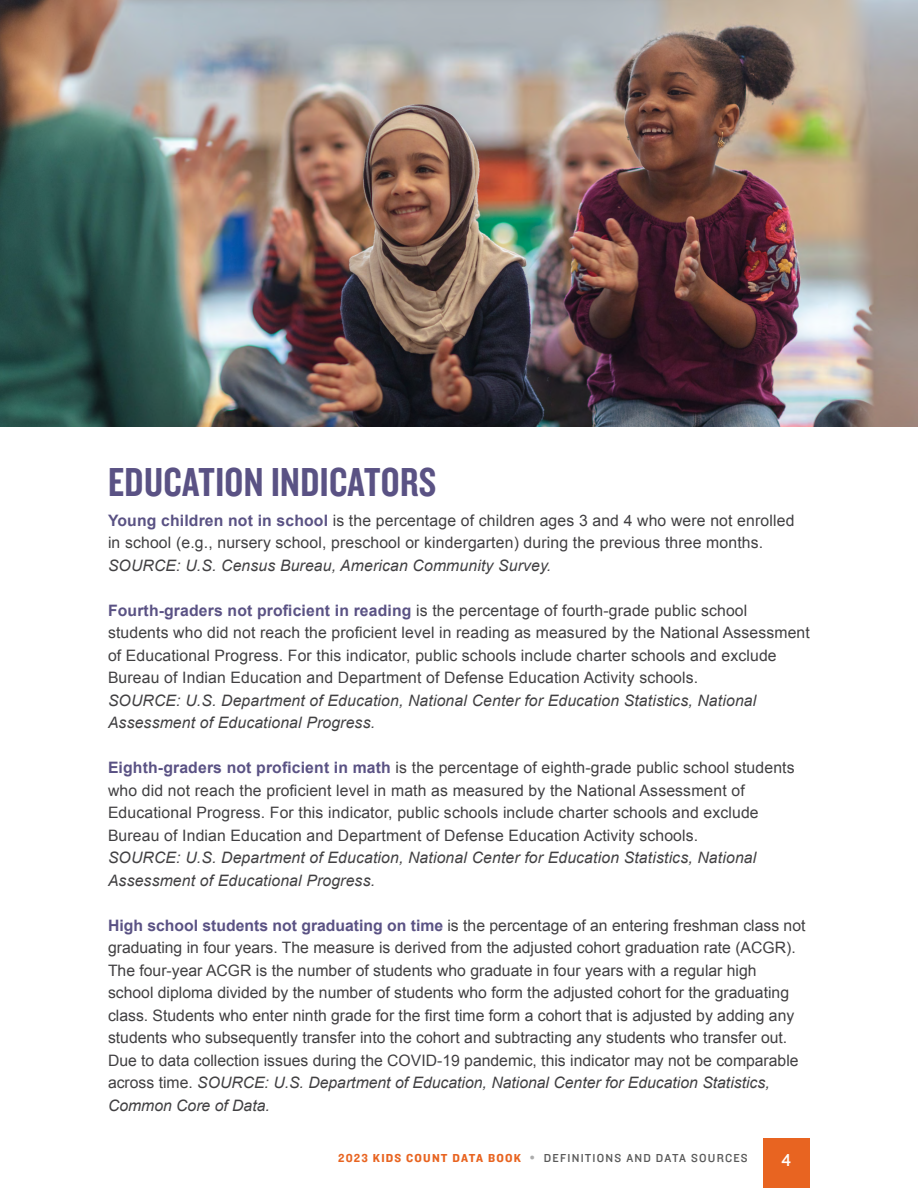
<style>
.page{position:relative;width:918px;height:1188px;background:#fff}
.page>*{position:absolute;margin:0;border:0;box-sizing:border-box;transform-origin:0 0}
.t1{font:42px "Knockout 49 Liteweight";letter-spacing:.01em;color:#5a5284}
.t2{font:18px "Knockout 31 Junior Middlewt";color:#fff}
.Body_Copy{font:15.75px/22.5px "Arial";letter-spacing:.01em;color:#414042}
.t3{font:12px "Knockout 31 Junior Middlewt";letter-spacing:.1em;color:#595959}
.s1{font-weight:700;color:#5a5284}
.s2{font-style:italic}
.s3{font-family:"Knockout 51 Middleweight";color:#e86421}
.s4{font-size:13.5px;color:#acacac}
</style>
<div class="page">
<div style="left:763px;top:1138px;width:46px;height:50px;background:#e86421"></div>
<img style="left:0;top:0;width:918px;height:427px">
<h4 class="t1" style="left:108px;top:455px;width:330px">EDUCATION INDICATORS</h4>
<p class="Body_Copy" style="left:108px;top:509px;width:688px"><span class="s1">Young children not in school</span> is the percentage of children ages 3 and 4 who were not enrolled in school (e.g., nursery school, preschool or kindergarten) during the previous three months.<br><span class="s2">SOURCE: U.S. Census Bureau, American Community Survey.</span></p>
<p class="Body_Copy" style="left:108px;top:599px;width:703px"><span class="s1">Fourth-graders not proficient in reading</span> is the percentage of fourth-grade public school students who did not reach the proficient level in reading as measured by the National Assessment of Educational Progress. For this indicator, public schools include charter schools and exclude Bureau of Indian Education and Department of Defense Education Activity schools.<br><span class="s2">SOURCE: U.S. Department of Education, National Center for Education Statistics, National Assessment of Educational Progress.</span></p>
<p class="Body_Copy" style="left:108px;top:756px;width:688px"><span class="s1">Eighth-graders not proficient in math</span> is the percentage of eighth-grade public school students who did not reach the proficient level in math as measured by the National Assessment of Educational Progress. For this indicator, public schools include charter schools and exclude Bureau of Indian Education and Department of Defense Education Activity schools.<br><span class="s2">SOURCE: U.S. Department of Education, National Center for Education Statistics, National Assessment of Educational Progress.</span></p>
<p class="Body_Copy" style="left:108px;top:914px;width:699px"><span class="s1">High school students not graduating on time</span> is the percentage of an entering freshman class not graduating in four years. The measure is derived from the adjusted cohort graduation rate (ACGR).<br>The four-year ACGR is the number of students who graduate in four years with a regular high school diploma divided by the number of students who form the adjusted cohort for the graduating class. Students who enter ninth grade for the first time form a cohort that is adjusted by adding any students who subsequently transfer into the cohort and subtracting any students who transfer out.<br>Due to data collection issues during the COVID-19 pandemic, this indicator may not be comparable across time. <span class="s2">SOURCE: U.S. Department of Education, National Center for Education Statistics, Common Core of Data.</span></p>
<p class="t3" style="left:338px;top:1150px;width:411px"><span class="s3">2023 KIDS COUNT DATA BOOK</span> <span class="s4">•</span> DEFINITIONS AND DATA SOURCES</p>
<p class="t2" style="left:781px;top:1147px;width:11px">4</p>
</div>
